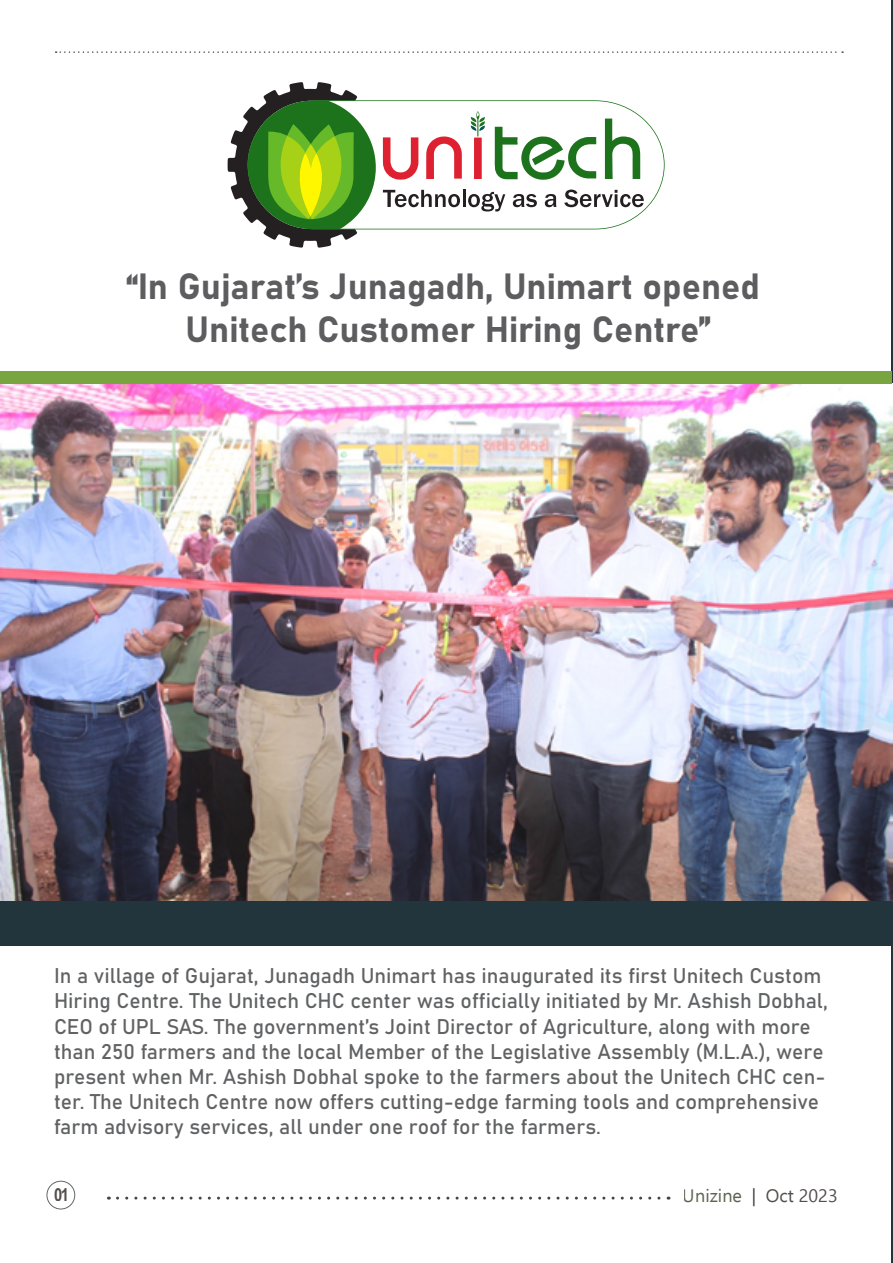
<style>
.page{position:relative;width:893px;height:1263px;background:#fff}
.page>*{position:absolute;margin:0;border:0;box-sizing:border-box;transform-origin:0 0}
.t1{font:36px/43.2px "Bahnschrift";color:#5d5d60;text-align:center}
.t2{font:21px/25.2px "Bahnschrift";color:#616264}
.t3{font:18px "Ebrima";color:#313e22}
.t4{font:700 18px "Arial Narrow";color:#28211f}
.s1{color:#000}
.s2{color:#28211f}
</style>
<div class="page">
<svg style="left:108px;top:1196px;width:551px;height:3px"></svg>
<svg style="left:56px;top:51px;width:787px;height:2px"></svg>
<div style="left:47px;top:1181px;width:28px;height:28px;border:1px solid #656669;border-radius:50%"></div>
<hr style="left:891px;top:0;width:2px;height:1262px;background:#22353c">
<img style="left:0;top:384px;width:892px;height:517px">
<div style="left:0;top:901px;width:892px;height:45px;background:#22353c"></div>
<svg style="left:376px;top:100px;width:289px;height:129px"></svg>
<svg style="left:228px;top:82px;width:148px;height:166px"></svg>
<svg style="left:605px;top:119px;width:35px;height:60px"></svg>
<svg style="left:426px;top:136px;width:36px;height:43px"></svg>
<svg style="left:383px;top:137px;width:35px;height:43px"></svg>
<svg style="left:495px;top:127px;width:101px;height:53px"></svg>
<svg style="left:383px;top:190px;width:122px;height:21px"></svg>
<svg style="left:513px;top:194px;width:24px;height:13px"></svg>
<svg style="left:545px;top:194px;width:11px;height:13px"></svg>
<svg style="left:564px;top:190px;width:80px;height:17px"></svg>
<svg style="left:471px;top:111px;width:14px;height:68px"></svg>
<div style="left:0;top:371px;width:892px;height:13px;background:#79a540"></div>
<h1 class="t1" style="left:127px;top:262px;width:635px">“In Gujarat’s Junagadh, Unimart opened<br>Unitech Customer Hiring Centre”</h1>
<p class="t2" style="left:54px;top:962px;width:775px">In a village of Gujarat, Junagadh Unimart has inaugurated its first Unitech Custom Hiring Centre. The Unitech CHC center was officially initiated by Mr. Ashish Dobhal, CEO of UPL SAS. The government’s Joint Director of Agriculture, along with more than 250 farmers and the local Member of the Legislative Assembly (M.L.A.), were present when Mr. Ashish Dobhal spoke to the farmers about the Unitech CHC cen&shy;ter. The Unitech Centre now offers cutting-edge farming tools and comprehensive farm advisory services, all under one roof for the farmers.</p>
<p class="t4" style="left:54px;top:1180px;width:17px">01</p>
<p class="t3" style="left:683px;top:1182px;width:156px">Unizine <span class="s1">|</span> <span class="s2">Oct 2023</span></p>
</div>
